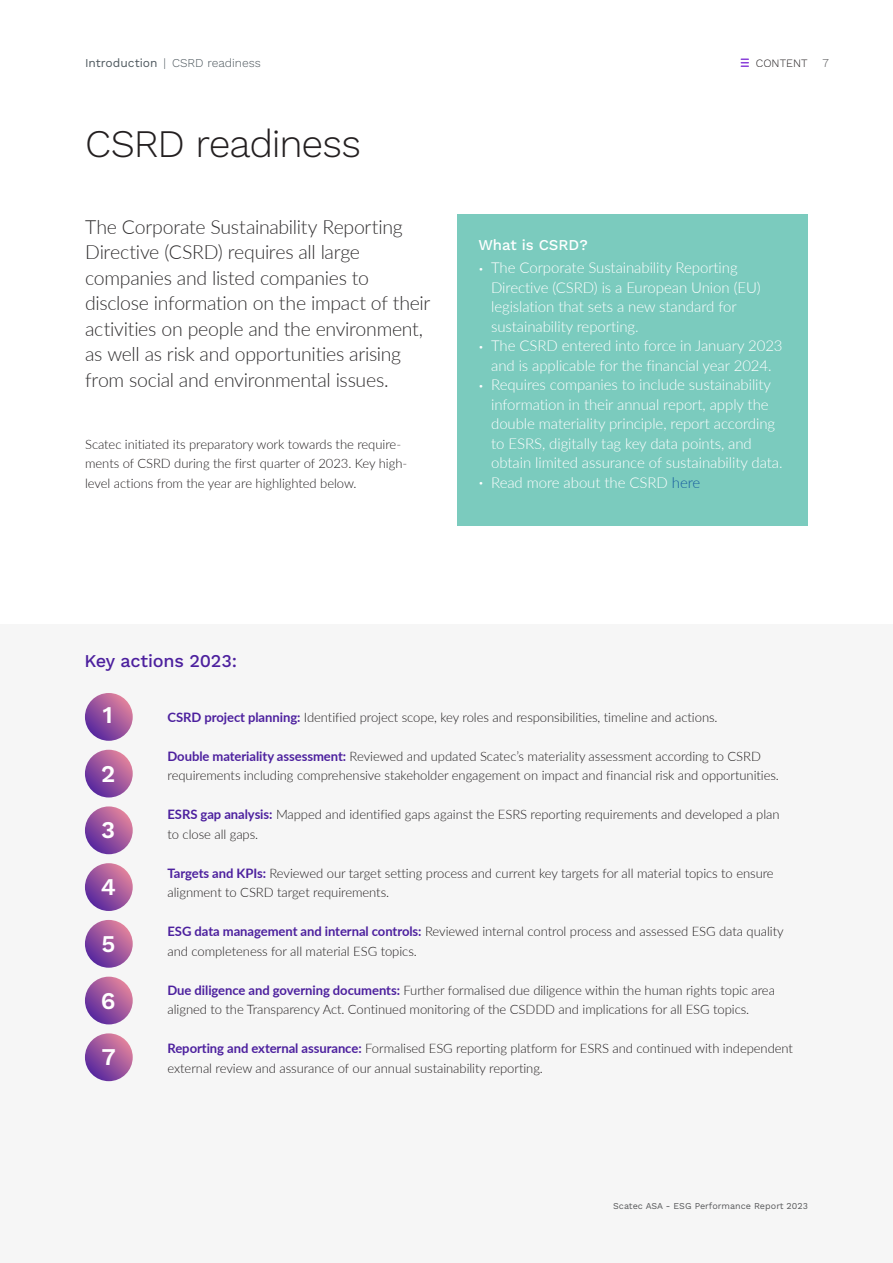
<style>
.page{position:relative;width:893px;height:1263px;background:#fff}
.page>*{position:absolute;margin:0;border:0;box-sizing:border-box;transform-origin:0 0}
.Hovedtittel_-_Ikke_i_TOC{font:300 39px "Work Sans";letter-spacing:-.03em;color:#231f20}
.Headline_Style_2_-_White_-_Center{font:600 24px "Work Sans";color:#fff}
.Ingress{font:300 19.5px/25.5px "Lato";letter-spacing:-.015em;color:#312f30}
.Tittel_nivå_1{font:500 18px "Work Sans";letter-spacing:-.01em;color:#4c209e}
.t1{font:300 15px/19.5px "Lato";letter-spacing:-.005em;color:#fff}
.Tittel_nivå_1-2{font:500 15px "Work Sans";color:#fff}
.NOTER_Brødtekst_-_1_spalte{font:300 13.05px/19.5px "Lato";letter-spacing:-.005em;color:#231f20}
.NOTER_Brødtekst{font:300 13.05px/19.5px "Lato";letter-spacing:-.005em;color:#231f20}
.t2{font:300 12px "Work Sans";color:#4d575d}
.t3{font:300 11.25px "Work Sans";color:#231f20}
.t4{font:9px "Work Sans";color:#57585a}
.s1{font-weight:400}
.s2{font-size:12px;color:#57585a}
.s3{font-size:9px}
.s4{color:#175d9e}
.s5{font-weight:700;color:#4c209e}
</style>
<div class="page">
<div style="left:0;top:624px;width:893px;height:639px;background:#f6f6f6"></div>
<div style="left:457px;top:214px;width:351px;height:312px;background:#7bcbbe"></div>
<svg style="left:85px;top:693px;width:48px;height:48px;background:#9d579e"></svg>
<svg style="left:85px;top:750px;width:48px;height:47px;background:#9c569e"></svg>
<svg style="left:85px;top:806px;width:48px;height:48px;background:#9d589e"></svg>
<svg style="left:85px;top:863px;width:48px;height:48px;background:#9d579e"></svg>
<svg style="left:85px;top:920px;width:48px;height:48px;background:#9d579e"></svg>
<svg style="left:85px;top:977px;width:48px;height:47px;background:#9c569d"></svg>
<svg style="left:85px;top:1033px;width:48px;height:48px;background:#9d579e"></svg>
<svg style="left:741px;top:59px;width:7px;height:8px"></svg>
<p class="t2" style="left:85px;top:56px;width:177px"><span class="s1">Introduction</span> | CSRD readiness</p>
<p class="t3" style="left:756px;top:57px;width:74px">CONTENT <span class="s2">7</span></p>
<p class="Hovedtittel_-_Ikke_i_TOC" style="left:85px;top:121px;width:278px">CSRD readiness</p>
<p class="Ingress" style="left:85px;top:213px;width:347px">The Corporate Sustainability Reporting Directive (CSRD) requires all large companies and listed companies to disclose information on the impact of their activities on people and the environment, as well as risk and opportunities arising from social and environmental issues.</p>
<p class="NOTER_Brødtekst" style="left:85px;top:434px;width:324px">Scatec initiated its preparatory work towards the require&shy;ments of CSRD during the first quarter of 2023. Key high&shy;level actions from the year are highlighted below.</p>
<p class="Tittel_nivå_1-2" style="left:478px;top:236px;width:111px">What is CSRD?</p>
<p class="t1" style="left:491px;top:257px;width:271px;text-indent:-13px"><span class="s3">•</span> The Corporate Sustainability Reporting Directive (CSRD) is a European Union (EU) legislation that sets a new standard for sustainability reporting.</p>
<p class="t1" style="left:478px;top:335px;width:306px;text-align:center"><span class="s3">•</span> The CSRD entered into force in January 2023 and is applicable for the financial year 2024.</p>
<p class="t1" style="left:491px;top:374px;width:293px;text-indent:-13px"><span class="s3">•</span> Requires companies to include sustainability information in their annual report, apply the double materiality principle, report according to ESRS, digitally tag key data points, and obtain limited assurance of sustainability data.</p>
<p class="t1" style="left:478px;top:472px;width:224px"><span class="s3">•</span> Read more about the CSRD <span class="s4">here</span></p>
<p class="Tittel_nivå_1" style="left:85px;top:651px;width:154px">Key actions 2023:</p>
<p class="Headline_Style_2_-_White_-_Center" style="left:102px;top:701px;width:12px">1</p>
<p class="Headline_Style_2_-_White_-_Center" style="left:101px;top:759px;width:16px">2</p>
<p class="Headline_Style_2_-_White_-_Center" style="left:101px;top:816px;width:16px">3</p>
<p class="Headline_Style_2_-_White_-_Center" style="left:101px;top:873px;width:17px">4</p>
<p class="Headline_Style_2_-_White_-_Center" style="left:101px;top:930px;width:15px">5</p>
<p class="Headline_Style_2_-_White_-_Center" style="left:101px;top:986px;width:16px">6</p>
<p class="Headline_Style_2_-_White_-_Center" style="left:101px;top:1043px;width:16px">7</p>
<p class="NOTER_Brødtekst_-_1_spalte" style="left:168px;top:707px;width:552px"><span class="s5">CSRD project planning:</span> Identified project scope, key roles and responsibilities, timeline and actions.</p>
<p class="NOTER_Brødtekst_-_1_spalte" style="left:168px;top:746px;width:613px"><span class="s5">Double materiality assessment:</span> Reviewed and updated Scatec’s materiality assessment according to CSRD requirements including comprehensive stakeholder engagement on impact and financial risk and opportunities.</p>
<p class="NOTER_Brødtekst_-_1_spalte" style="left:168px;top:804px;width:614px"><span class="s5">ESRS gap analysis:</span> Mapped and identified gaps against the ESRS reporting requirements and developed a plan to close all gaps.</p>
<p class="NOTER_Brødtekst_-_1_spalte" style="left:168px;top:863px;width:608px"><span class="s5">Targets and KPIs:</span> Reviewed our target setting process and current key targets for all material topics to ensure alignment to CSRD target requirements.</p>
<p class="NOTER_Brødtekst_-_1_spalte" style="left:168px;top:921px;width:618px"><span class="s5">ESG data management and internal controls:</span> Reviewed internal control process and assessed ESG data quality and completeness for all material ESG topics.</p>
<p class="NOTER_Brødtekst_-_1_spalte" style="left:168px;top:980px;width:609px"><span class="s5">Due diligence and governing documents:</span> Further formalised due diligence within the human rights topic area aligned to the Transparency Act. Continued monitoring of the CSDDD and implications for all ESG topics.</p>
<p class="NOTER_Brødtekst_-_1_spalte" style="left:168px;top:1038px;width:627px"><span class="s5">Reporting and external assurance:</span> Formalised ESG reporting platform for ESRS and continued with independent external review and assurance of our annual sustainability reporting.</p>
<p class="t4" style="left:613px;top:1201px;width:196px">Scatec ASA - ESG Performance Report 2023</p>
</div>
